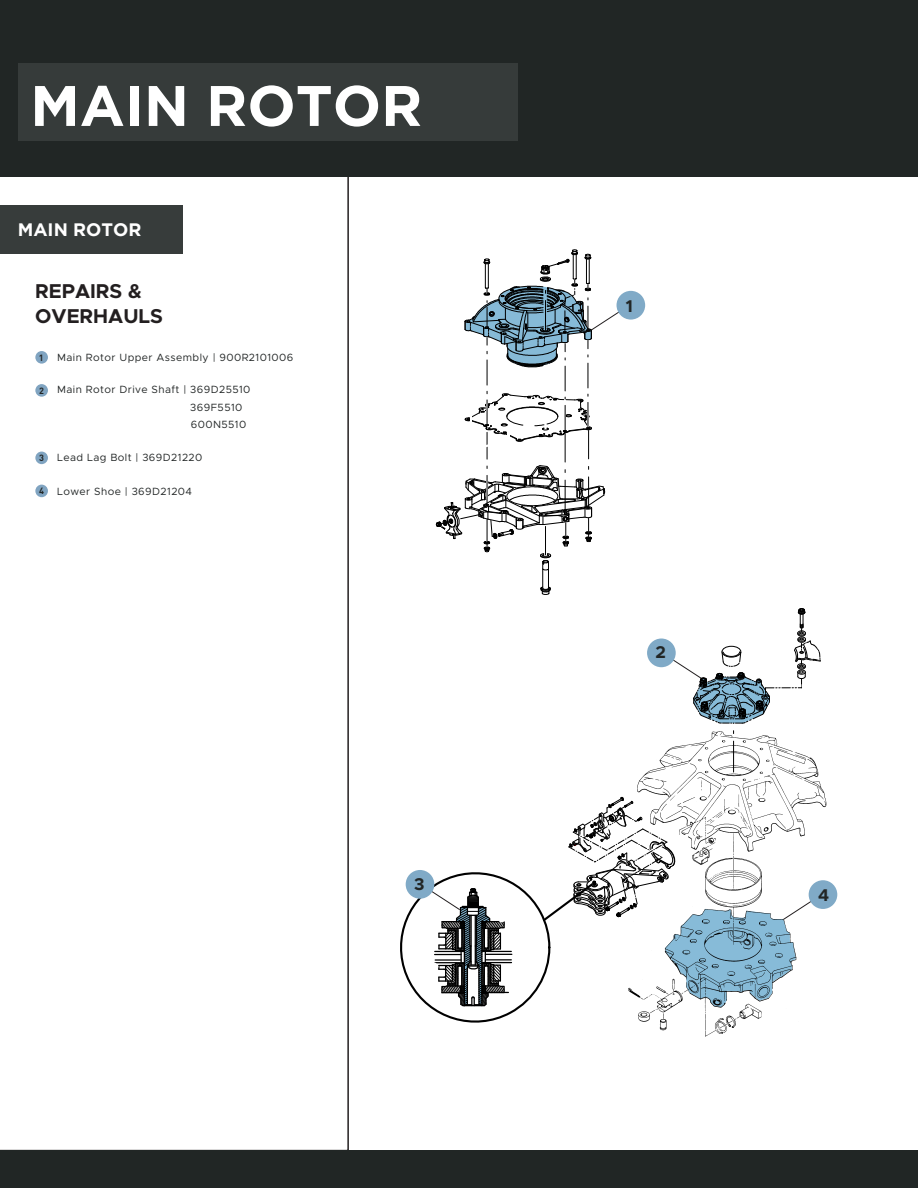
<style>
.page{position:relative;width:918px;height:1188px;background:#fff}
.page>*{position:absolute;margin:0;border:0;box-sizing:border-box;transform-origin:0 0}
.t1{font:700 57px "Gotham";color:#fff}
.t2{font:700 20.1px/24.2px "Metropolis";color:#231f20}
.t3{font:700 18px "Gotham";color:#fff}
.t4{font:700 17.1px "Metropolis";color:#222626}
.t5{font:10.5px/17.2px "Metropolis";letter-spacing:.04em;color:#222626}
.t6{font:700 9px "DIN Pro";color:#222626}
.s1{font-family:"DIN Pro";font-weight:700;font-size:9px}
</style>
<div class="page">
<svg style="left:0;top:176px;width:349px;height:974px"></svg>
<div style="left:0;top:0;width:918px;height:176px;background:#212625"></div>
<div style="left:0;top:1150px;width:918px;height:38px;background:#212625"></div>
<div style="left:18px;top:63px;width:499px;height:78px;background:#363b3a"></div>
<div style="left:35px;top:351px;width:13px;height:13px;background:#80a4c1;border-radius:50%"></div>
<div style="left:35px;top:384px;width:13px;height:13px;background:#80a4c1;border-radius:50%"></div>
<div style="left:35px;top:452px;width:13px;height:12px;background:#80a4c1;border-radius:50%"></div>
<div style="left:35px;top:485px;width:13px;height:12px;background:#80a4c1;border-radius:50%"></div>
<div style="left:0;top:205px;width:182px;height:49px;background:#373c3b"></div>
<img style="left:637px;top:747px;width:191px;height:290px">
<svg style="left:436px;top:249px;width:184px;height:346px"></svg>
<div style="left:617px;top:291px;width:28px;height:29px;background:#80aac7;border-radius:50%"></div>
<svg style="left:672px;top:608px;width:149px;height:164px"></svg>
<div style="left:647px;top:639px;width:29px;height:28px;background:#80aac7;border-radius:50%"></div>
<div style="left:809px;top:880px;width:28px;height:29px;background:#80aac7;border-radius:50%"></div>
<svg style="left:400px;top:797px;width:412px;height:235px"></svg>
<div style="left:406px;top:870px;width:28px;height:29px;background:#80aac7;border-radius:50%"></div>
<h1 class="t1" style="left:30px;top:73px;width:394px">MAIN ROTOR</h1>
<h3 class="t3" style="left:18px;top:219px;width:125px">MAIN ROTOR</h3>
<h2 class="t2" style="left:35px;top:279px;width:129px">REPAIRS &amp;<br>OVERHAULS</h2>
<p class="t6" style="left:39px;top:351px;width:6px">1</p>
<p class="t5" style="left:57px;top:348px;width:238px">Main Rotor Upper Assembly | 900R2101006</p>
<p class="t5" style="left:39px;top:381px;width:213px"><span class="s1">2</span> Main Rotor Drive Shaft | 369D25510</p>
<p class="t5" style="left:190px;top:399px;width:57px">369F5510<br>600N5510</p>
<p class="t5" style="left:39px;top:449px;width:165px"><span class="s1">3</span> Lead Lag Bolt | 369D21220</p>
<p class="t5" style="left:39px;top:482px;width:154px"><span class="s1">4</span> Lower Shoe | 369D21204</p>
<h3 class="t4" style="left:414px;top:873px;width:12px">3</h3>
<h3 class="t4" style="left:626px;top:295px;width:9px">1</h3>
<h3 class="t4" style="left:655px;top:642px;width:12px">2</h3>
<h3 class="t4" style="left:818px;top:884px;width:13px">4</h3>
</div>
